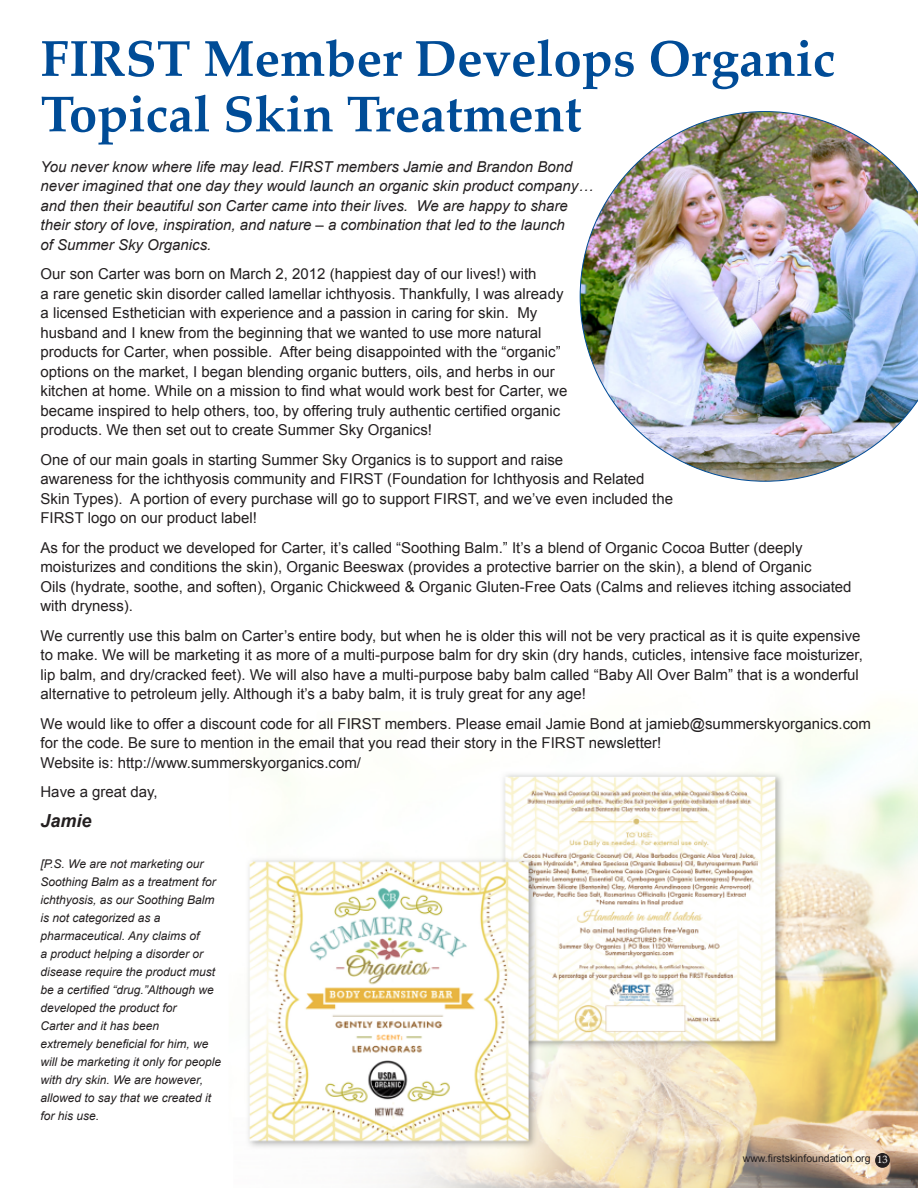
<style>
.page{position:relative;width:918px;height:1188px;background:#fff}
.page>*{position:absolute;margin:0;border:0;box-sizing:border-box;transform-origin:0 0}
.t1{font:700 51px/55.5px "Palatino";color:#004c97}
.t2{font:italic 700 18px "Arial";color:#231f20}
.t3{font:15px/19.5px "Arial";color:#231f20}
.t4{font:italic 15px/19.5px "Arial";color:#231f20}
.t5{font:italic 12px/18px "Arial";color:#231f20}
.t6{font:10.5px "Arial";color:#231f20}
.s1{font-family:"Palatino";color:#fff}
</style>
<div class="page">
<img style="left:248px;top:287px;width:670px;height:901px">
<div style="left:875px;top:1153px;width:15px;height:15px;background:#231f20;border-radius:50%"></div>
<img style="left:580px;top:111px;width:338px;height:371px">
<h1 class="t1" style="left:40px;top:30px;width:796px">FIRST Member Develops Organic<br>Topical Skin Treatment</h1>
<p class="t4" style="left:40px;top:157px;width:554px">You never know where life may lead. FIRST members Jamie and Brandon Bond never imagined that one day they would launch an organic skin product company… and then their beautiful son Carter came into their lives. We are happy to share their story of love, inspiration, and nature – a combination that led to the launch<br>of Summer Sky Organics.</p>
<p class="t3" style="left:40px;top:264px;width:528px">Our son Carter was born on March 2, 2012 (happiest day of our lives!) with<br>a rare genetic skin disorder called lamellar ichthyosis. Thankfully, I was already a licensed Esthetician with experience and a passion in caring for skin. My husband and I knew from the beginning that we wanted to use more natural products for Carter, when possible. After being disappointed with the “organic” options on the market, I began blending organic butters, oils, and herbs in our kitchen at home. While on a mission to find what would work best for Carter, we became inspired to help others, too, by offering truly authentic certified organic products. We then set out to create Summer Sky Organics!</p>
<p class="t3" style="left:40px;top:450px;width:634px">One of our main goals in starting Summer Sky Organics is to support and raise<br>awareness for the ichthyosis community and FIRST (Foundation for Ichthyosis and Related Skin Types). A portion of every purchase will go to support FIRST, and we’ve even included the FIRST logo on our product label!</p>
<p class="t3" style="left:40px;top:538px;width:813px">As for the product we developed for Carter, it’s called “Soothing Balm.” It’s a blend of Organic Cocoa Butter (deeply moisturizes and conditions the skin), Organic Beeswax (provides a protective barrier on the skin), a blend of Organic<br>Oils (hydrate, soothe, and soften), Organic Chickweed &amp; Organic Gluten-Free Oats (Calms and relieves itching associated with dryness).</p>
<p class="t3" style="left:40px;top:626px;width:824px">We currently use this balm on Carter’s entire body, but when he is older this will not be very practical as it is quite expensive to make. We will be marketing it as more of a multi-purpose balm for dry skin (dry hands, cuticles, intensive face moisturizer, lip balm, and dry/cracked feet). We will also have a multi-purpose baby balm called “Baby All Over Balm” that is a wonderful alternative to petroleum jelly. Although it’s a baby balm, it is truly great for any age!</p>
<p class="t3" style="left:40px;top:714px;width:832px">We would like to offer a discount code for all FIRST members. Please email Jamie Bond at jamieb@summerskyorganics.com for the code. Be sure to mention in the email that you read their story in the FIRST newsletter!<br>Website is: http://www.summerskyorganics.com/</p>
<p class="t3" style="left:40px;top:782px;width:119px">Have a great day,</p>
<p class="t2" style="left:40px;top:810px;width:53px">Jamie</p>
<p class="t5" style="left:40px;top:855px;width:182px">[P.S. We are not marketing our<br>Soothing Balm as a treatment for ichthyosis, as our Soothing Balm is not categorized as a pharmaceutical. Any claims of<br>a product helping a disorder or disease require the product must be a certified “drug.”Although we developed the product for<br>Carter and it has been<br>extremely beneficial for him, we will be marketing it only for people with dry skin. We are however, allowed to say that we created it for his use.</p>
<p class="t6" style="left:743px;top:1153px;width:146px">www.firstskinfoundation.org <span class="s1">13</span></p>
</div>
